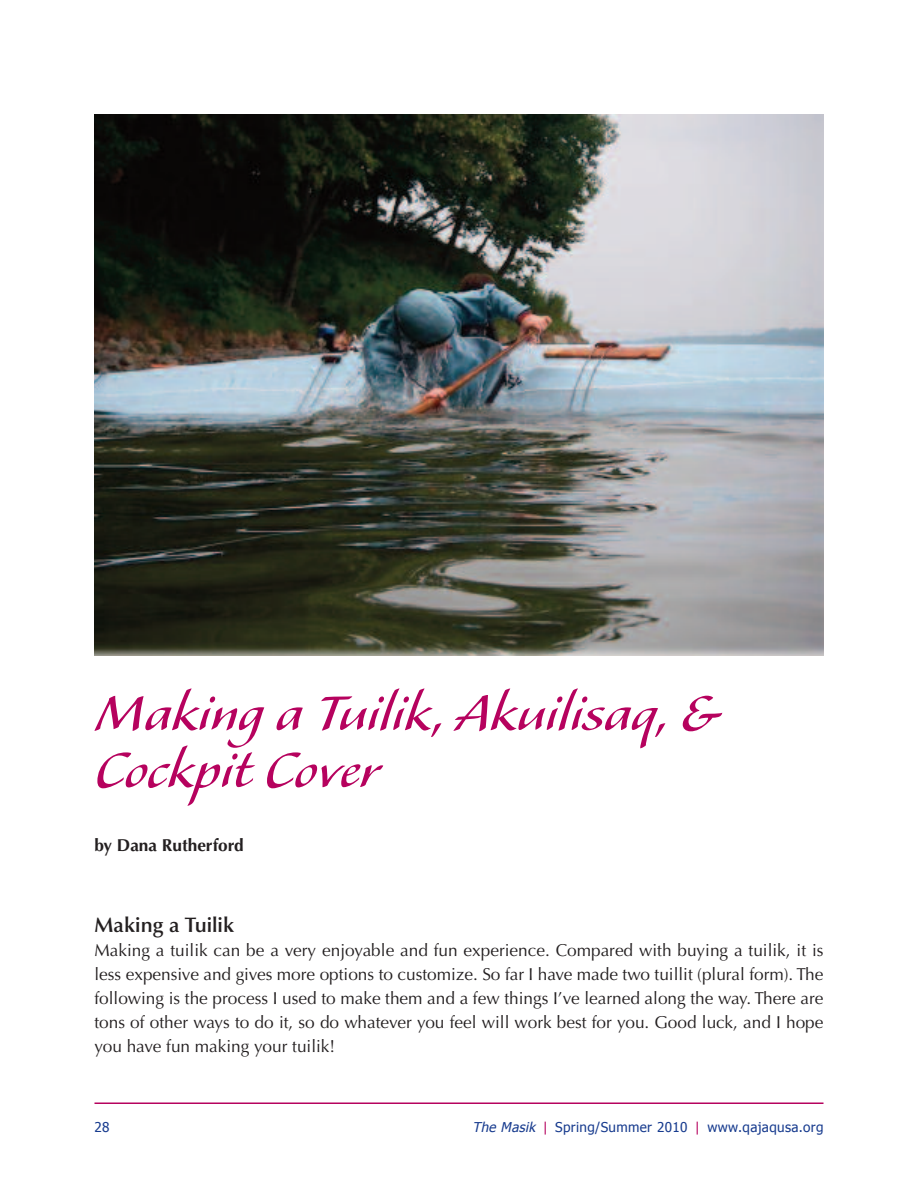
<style>
.page{position:relative;width:918px;height:1188px;background:#fff}
.page>*{position:absolute;margin:0;border:0;box-sizing:border-box;transform-origin:0 0}
.t1{font:63px/57px "Alexa";color:#b6025e}
.t2{font:600 21px "Optima";color:#231f20}
.t3{font:17.25px/24px "Optima";color:#231f20;text-align:justify}
.t4{font:700 17.25px "Optima";color:#231f20}
.t5{font:13.5px "Tahoma";letter-spacing:.025em;color:#173b8e}
.s1{font-style:italic}
.s2{color:#b6025e}
</style>
<div class="page">
<hr style="left:94px;top:1102px;width:730px;height:2px;background:#b6025e">
<img style="left:94px;top:114px;width:730px;height:541px">
<h1 class="t1" style="left:94px;top:690px;width:628px">Making a Tuilik, Akuilisaq, &amp;<br>Cockpit Cover</h1>
<p class="t4" style="left:94px;top:838px;width:151px">by Dana Rutherford</p>
<p class="t2" style="left:94px;top:916px;width:141px">Making a Tuilik</p>
<p class="t3" style="left:94px;top:939px;width:731px">Making a tuilik can be a very enjoyable and fun experience. Compared with buying a tuilik, it is less expensive and gives more options to customize. So far I have made two tuillit (plural form). The following is the process I used to make them and a few things I’ve learned along the way. There are tons of other ways to do it, so do whatever you feel will work best for you. Good luck, and I hope you have fun making your tuilik!</p>
<p class="t5" style="left:94px;top:1119px;width:17px">28</p>
<p class="t5" style="left:473px;top:1119px;width:352px"><span class="s1">The Masik</span> <span class="s2">|</span> Spring/Summer 2010 <span class="s2">|</span> www.qajaqusa.org</p>
</div>
